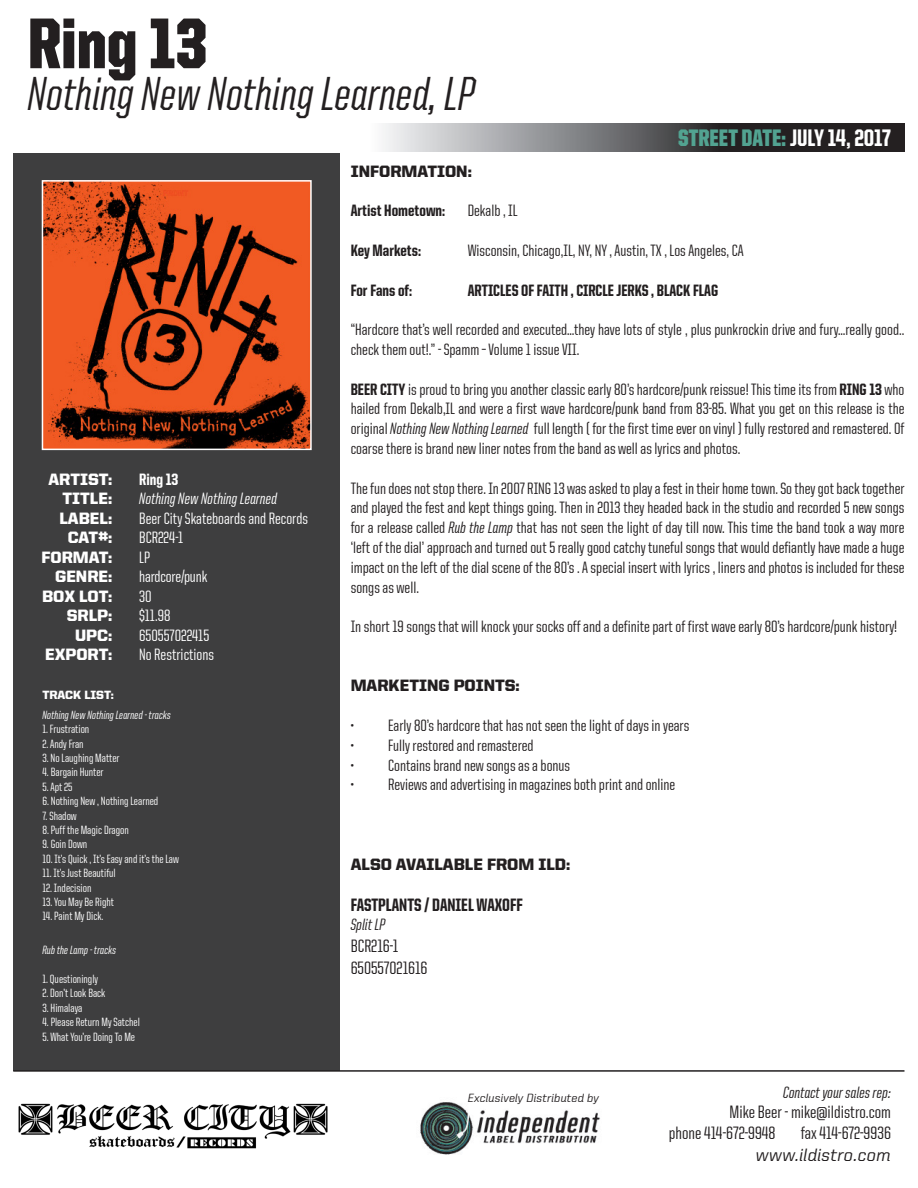
<style>
.page{position:relative;width:918px;height:1188px;background:#fff}
.page>*{position:absolute;margin:0;border:0;box-sizing:border-box;transform-origin:0 0}
.t1{font:900 72px "United Sans Cond";color:#231f20}
.t2{font:500 48px "United Italic Cond";color:#231f20}
.t3{font:900 24px "United Sans Cond";color:#52a391}
.t4{font:500 18px "United Sans Cond";color:#231f20}
.t5{font:800 18px "United Sans Cond";color:#231f20}
.t6{font:500 18px "United Italic Reg";color:#231f20}
.t7{font:500 16.5px/19.8px "United Sans Cond";color:#231f20;text-align:justify}
.t8{font:500 16.5px "United Sans Cond";color:#fff}
.t9{font:800 16.5px "United Sans Cond";color:#231f20}
.t10{font:900 16.5px "United Sans Reg";color:#fff}
.t11{font:900 16.5px "United Sans Reg";color:#231f20}
.t12{font:500 16.5px "United Italic Cond";color:#231f20}
.t13{font:500 16.5px "United Italic Cond";color:#fff}
.t14{font:800 16.5px "United Sans Cond";color:#fff}
.t15{font:500 12px "United Sans Cond";color:#fff}
.t16{font:500 12px "United Italic Cond";color:#fff}
.t17{font:500 12px "United Italic Reg";color:#231f20}
.t18{font:900 12px "United Sans Reg";color:#fff}
.s1{font-weight:800;color:#fff}
.s2{font-weight:800}
.s3{font-family:"United Italic Cond"}
</style>
<div class="page">
<svg style="left:383px;top:124px;width:521px;height:28px;background:#69686a"></svg>
<div style="left:13px;top:153px;width:326px;height:917px;background:#3e3e3f"></div>
<img style="left:45px;top:183px;width:264px;height:264px">
<div style="left:42px;top:180px;width:270px;height:270px;border:2px solid #fff"></div>
<hr style="left:13px;top:1070px;width:891px;height:2px;background:#231f20">
<img style="left:420px;top:1102px;width:180px;height:53px">
<img style="left:18px;top:1103px;width:310px;height:45px">
<p class="t1" style="left:28px;top:5px;width:181px">Ring 13</p>
<p class="t2" style="left:28px;top:70px;width:449px">Nothing New Nothing Learned, LP</p>
<p class="t3" style="left:678px;top:125px;width:214px">STREET DATE: <span class="s1">JULY 14, 2017</span></p>
<p class="t10" style="left:48px;top:470px;width:65px">ARTIST:</p>
<p class="t14" style="left:139px;top:470px;width:41px">Ring 13</p>
<p class="t10" style="left:63px;top:489px;width:51px">TITLE:</p>
<p class="t13" style="left:139px;top:490px;width:140px">Nothing New Nothing Learned</p>
<p class="t10" style="left:59px;top:509px;width:54px">LABEL:</p>
<p class="t8" style="left:139px;top:510px;width:170px">Beer City Skateboards and Records</p>
<p class="t10" style="left:68px;top:528px;width:46px">CAT#:</p>
<p class="t8" style="left:139px;top:529px;width:45px">BCR224-1</p>
<p class="t10" style="left:42px;top:548px;width:72px">FORMAT:</p>
<p class="t8" style="left:139px;top:549px;width:12px">LP</p>
<p class="t10" style="left:55px;top:567px;width:59px">GENRE:</p>
<p class="t8" style="left:139px;top:568px;width:70px">hardcore/punk</p>
<p class="t10" style="left:42px;top:587px;width:72px">BOX LOT:</p>
<p class="t8" style="left:139px;top:588px;width:14px">30</p>
<p class="t10" style="left:67px;top:606px;width:47px">SRLP:</p>
<p class="t8" style="left:139px;top:607px;width:33px">$11.98</p>
<p class="t10" style="left:75px;top:626px;width:39px">UPC:</p>
<p class="t8" style="left:139px;top:627px;width:72px">650557022415</p>
<p class="t10" style="left:45px;top:645px;width:69px">EXPORT:</p>
<p class="t8" style="left:139px;top:646px;width:76px">No Restrictions</p>
<p class="t18" style="left:42px;top:688px;width:73px">TRACK LIST:</p>
<p class="t16" style="left:42px;top:709px;width:130px">Nothing New Nothing Learned - tracks</p>
<p class="t15" style="left:42px;top:723px;width:48px">1. Frustration</p>
<p class="t15" style="left:42px;top:737px;width:43px">2. Andy Fran</p>
<p class="t15" style="left:42px;top:752px;width:79px">3. No Laughing Matter</p>
<p class="t15" style="left:42px;top:766px;width:63px">4. Bargain Hunter</p>
<p class="t15" style="left:42px;top:781px;width:32px">5. Apt 25</p>
<p class="t15" style="left:42px;top:795px;width:117px">6. Nothing New , Nothing Learned</p>
<p class="t15" style="left:42px;top:809px;width:36px">7. Shadow</p>
<p class="t15" style="left:42px;top:824px;width:88px">8. Puff the Magic Dragon</p>
<p class="t15" style="left:42px;top:838px;width:46px">9. Goin Down</p>
<p class="t15" style="left:42px;top:853px;width:138px">10. It’s Quick , It’s Easy and it’s the Law</p>
<p class="t15" style="left:42px;top:867px;width:75px">11. It’s Just Beautiful</p>
<p class="t15" style="left:42px;top:881px;width:50px">12. Indecision</p>
<p class="t15" style="left:42px;top:896px;width:73px">13. You May Be Right</p>
<p class="t15" style="left:42px;top:910px;width:63px">14. Paint My Dick.</p>
<p class="t16" style="left:42px;top:944px;width:75px">Rub the Lamp - tracks</p>
<p class="t15" style="left:42px;top:973px;width:57px">1. Questioningly</p>
<p class="t15" style="left:42px;top:987px;width:65px">2. Don’t Look Back</p>
<p class="t15" style="left:42px;top:1002px;width:41px">3. Himalaya</p>
<p class="t15" style="left:42px;top:1016px;width:99px">4. Please Return My Satchel</p>
<p class="t15" style="left:42px;top:1030px;width:94px">5. What You’re Doing To Me</p>
<p class="t11" style="left:351px;top:162px;width:123px">INFORMATION:</p>
<p class="t9" style="left:351px;top:202px;width:96px">Artist Hometown:</p>
<p class="t7" style="left:468px;top:201px;width:51px">Dekalb , IL</p>
<p class="t9" style="left:351px;top:242px;width:72px">Key Markets:</p>
<p class="t7" style="left:468px;top:241px;width:277px">Wisconsin, Chicago,IL, NY, NY , Austin, TX , Los Angeles, CA</p>
<p class="t9" style="left:351px;top:281px;width:63px">For Fans of:</p>
<p class="t9" style="left:468px;top:281px;width:252px">ARTICLES OF FAITH , CIRCLE JERKS , BLACK FLAG</p>
<p class="t7" style="left:351px;top:320px;width:555px">“Hardcore that’s well recorded and executed…they have lots of style , plus punkrockin drive and fury…really good.. check them out!.” - Spamm – Volume 1 issue VII.</p>
<p class="t7" style="left:351px;top:379px;width:555px"><span class="s2">BEER CITY</span> is proud to bring you another classic early 80’s hardcore/punk reissue! This time its from <span class="s2">RING 13</span> who hailed from Dekalb,IL and were a first wave hardcore/punk band from 83-85. What you get on this release is the original <span class="s3">Nothing New Nothing Learned</span> full length ( for the first time ever on vinyl ) fully restored and remastered. Of coarse there is brand new liner notes from the band as well as lyrics and photos.</p>
<p class="t7" style="left:351px;top:478px;width:555px">The fun does not stop there. In 2007 RING 13 was asked to play a fest in their home town. So they got back together and played the fest and kept things going. Then in 2013 they headed back in the studio and recorded 5 new songs for a release called <span class="s3">Rub the Lamp</span> that has not seen the light of day till now. This time the band took a way more ‘left of the dial’ approach and turned out 5 really good catchy tuneful songs that would defiantly have made a huge impact on the left of the dial scene of the 80’s . A special insert with lyrics , liners and photos is included for these songs as well.</p>
<p class="t7" style="left:351px;top:617px;width:548px">In short 19 songs that will knock your socks off and a definite part of first wave early 80’s hardcore/punk history!</p>
<p class="t11" style="left:351px;top:677px;width:171px">MARKETING POINTS:</p>
<p class="t7" style="left:351px;top:715px;width:340px">• Early 80’s hardcore that has not seen the light of days in years</p>
<p class="t7" style="left:351px;top:735px;width:184px">• Fully restored and remastered</p>
<p class="t7" style="left:351px;top:755px;width:221px">• Contains brand new songs as a bonus</p>
<p class="t7" style="left:351px;top:775px;width:326px">• Reviews and advertising in magazines both print and online</p>
<p class="t11" style="left:351px;top:855px;width:221px">ALSO AVAILABLE FROM ILD:</p>
<p class="t5" style="left:351px;top:895px;width:174px">FASTPLANTS / DANIEL WAXOFF</p>
<p class="t12" style="left:351px;top:916px;width:36px">Split LP</p>
<p class="t4" style="left:351px;top:937px;width:49px">BCR216-1</p>
<p class="t4" style="left:351px;top:958px;width:78px">650557021616</p>
<p class="t17" style="left:468px;top:1091px;width:133px">Exclusively Distributed by</p>
<p class="t12" style="left:783px;top:1084px;width:109px">Contact your sales rep:</p>
<p class="t4" style="left:730px;top:1103px;width:163px">Mike Beer - mike@ildistro.com</p>
<p class="t4" style="left:669px;top:1124px;width:108px">phone 414-672-9948</p>
<p class="t4" style="left:801px;top:1124px;width:92px">fax 414-672-9936</p>
<p class="t6" style="left:756px;top:1145px;width:137px">www.ildistro.com</p>
</div>
